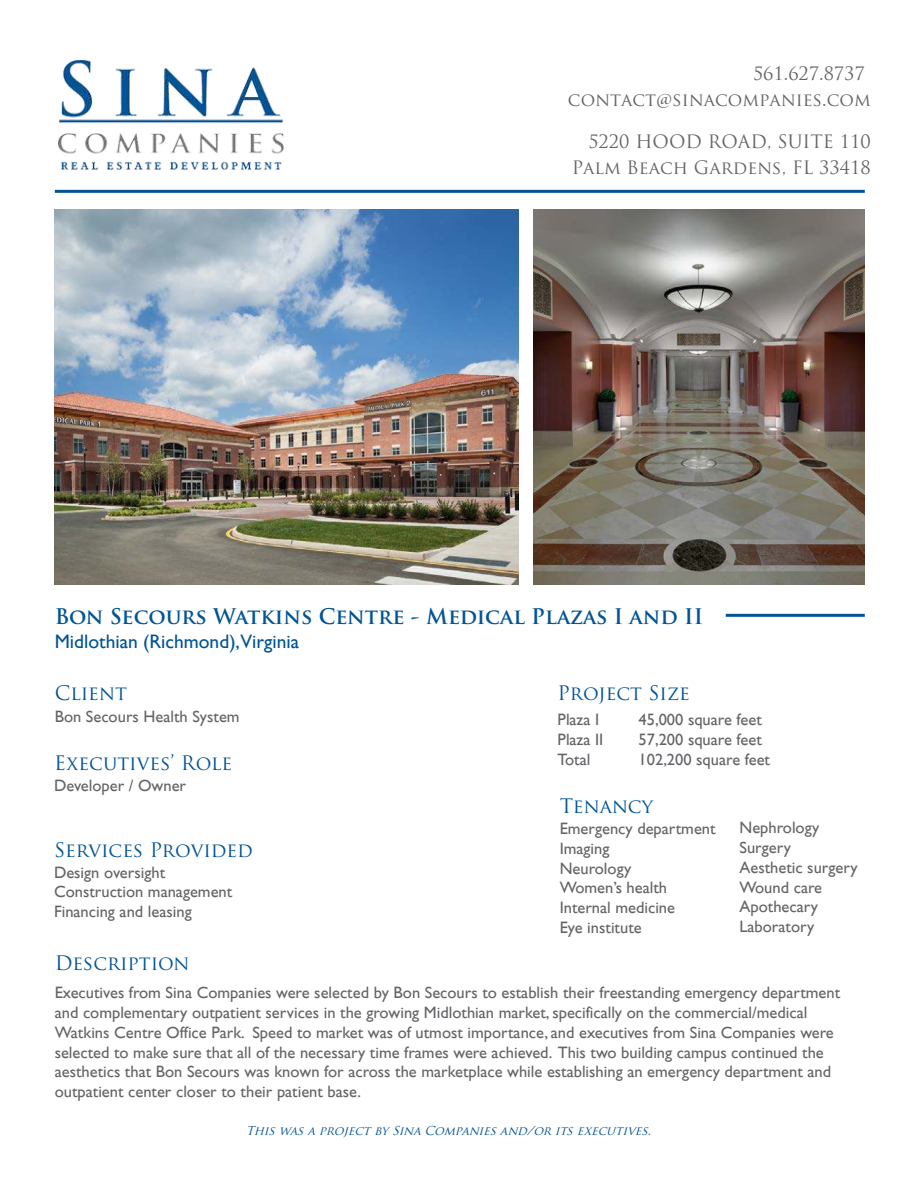
<style>
.page{position:relative;width:918px;height:1188px;background:#fff}
.page>*{position:absolute;margin:0;border:0;box-sizing:border-box;transform-origin:0 0}
.t1{font:700 21px "Trajan Pro";color:#025494}
.t2{font:19.5px "Trajan Pro";color:#025494}
.t3{font:19.5px "Gill Sans";color:#005493}
.t4{font:18px/25.5px "Trajan Pro";color:#626467}
.t5{font:16.5px/19.8px "Gill Sans";color:#626467}
.t6{font:italic 12px "Trajan Pro";letter-spacing:.005em;color:#025494}
</style>
<div class="page">
<hr style="left:726px;top:614px;width:139px;height:3px;background:#025494">
<img style="left:55px;top:210px;width:463px;height:374px">
<img style="left:57px;top:59px;width:227px;height:111px">
<hr style="left:55px;top:190px;width:810px;height:3px;background:#025494">
<img style="left:534px;top:210px;width:331px;height:374px">
<p class="t4" style="left:568px;top:62px;width:304px;text-indent:185px">561.627.8737 contact@sinacompanies.com</p>
<p class="t4" style="left:572px;top:129px;width:300px;text-align:right">5220 HOOD ROAD, SUITE 110<br>Palm Beach Gardens, FL 33418</p>
<p class="t1" style="left:55px;top:604px;width:650px">Bon Secours Watkins Centre - Medical Plazas I and II</p>
<p class="t3" style="left:55px;top:635px;width:246px">Midlothian (Richmond),Virginia</p>
<p class="t2" style="left:55px;top:684px;width:74px">Client</p>
<p class="t2" style="left:558px;top:684px;width:134px">Project Size</p>
<p class="t5" style="left:55px;top:708px;width:186px">Bon Secours Health System</p>
<p class="t2" style="left:54px;top:754px;width:180px">Executives’ Role</p>
<p class="t5" style="left:54px;top:777px;width:134px">Developer / Owner</p>
<p class="t2" style="left:54px;top:841px;width:200px">Services Provided</p>
<p class="t5" style="left:54px;top:864px;width:180px">Design oversight<br>Construction management<br>Financing and leasing</p>
<p class="t2" style="left:55px;top:954px;width:136px">Description</p>
<p class="t5" style="left:558px;top:712px;width:43px">Plaza I</p>
<p class="t5" style="left:639px;top:712px;width:125px">45,000 square feet</p>
<p class="t5" style="left:558px;top:731px;width:47px">Plaza II</p>
<p class="t5" style="left:639px;top:731px;width:125px">57,200 square feet</p>
<p class="t5" style="left:558px;top:751px;width:34px">Total</p>
<p class="t5" style="left:639px;top:751px;width:133px">102,200 square feet</p>
<p class="t2" style="left:560px;top:797px;width:95px">Tenancy</p>
<p class="t5" style="left:560px;top:820px;width:157px">Emergency department<br>Imaging<br>Neurology<br>Women’s health<br>Internal medicine<br>Eye institute</p>
<p class="t5" style="left:740px;top:819px;width:120px">Nephrology<br>Surgery<br>Aesthetic surgery<br>Wound care<br>Apothecary<br>Laboratory</p>
<p class="t5" style="left:55px;top:984px;width:787px">Executives from Sina Companies were selected by Bon Secours to establish their freestanding emergency department and complementary outpatient services in the growing Midlothian market, specifically on the commercial/medical Watkins Centre Office Park. Speed to market was of utmost importance, and executives from Sina Companies were selected to make sure that all of the necessary time frames were achieved. This two building campus continued the aesthetics that Bon Secours was known for across the marketplace while establishing an emergency department and outpatient center closer to their patient base.</p>
<p class="t6" style="left:246px;top:1126px;width:410px">This was a project by Sina Companies and/or its executives.</p>
</div>
